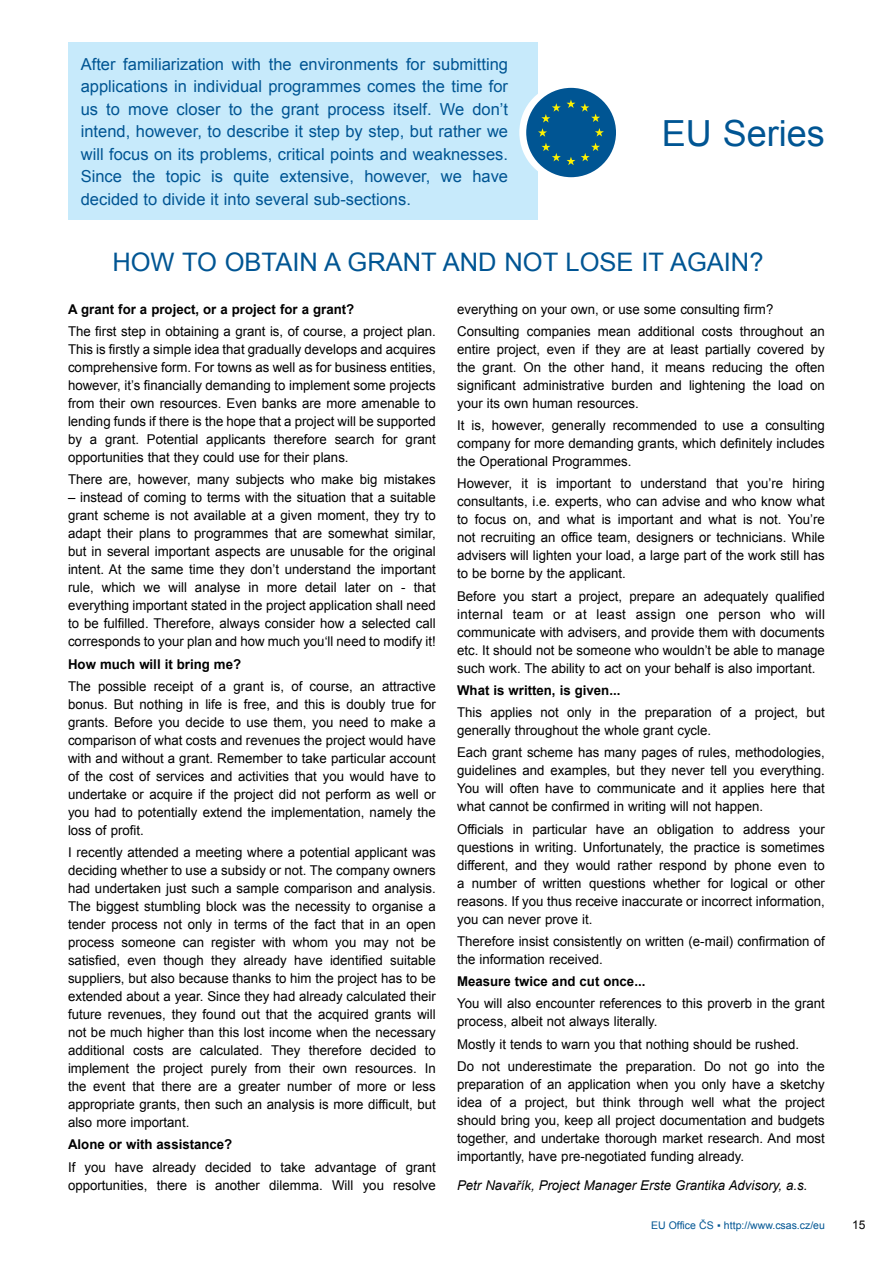
<style>
.page{position:relative;width:893px;height:1263px;background:#fff}
.page>*{position:absolute;margin:0;border:0;box-sizing:border-box;transform-origin:0 0}
.t1{font:36px "Arial";color:#005593}
.t2{font:25.5px "Arial";color:#005593}
.t3{font:16.5px/22.5px "Arial";color:#005593;text-align:justify}
.t4{font:13.5px/18px "Arial";color:#000;text-align:justify}
.t5{font:700 13.5px "Arial";color:#000}
.t6{font:italic 13.5px "Arial";color:#000}
.t7{font:12px "Arial";color:#000}
.t8{font:10.5px "Arial";color:#005593}
</style>
<div class="page">
<div style="left:68px;top:43px;width:470px;height:177px;background:#c7eafb"></div>
<div style="left:519px;top:84px;width:93px;height:97px;background:#fff;border-radius:50%"></div>
<div style="left:526px;top:88px;width:90px;height:89px;background:#005593;border-radius:50%"></div>
<svg style="left:541px;top:143px;width:34px;height:22px"></svg>
<svg style="left:581px;top:143px;width:19px;height:18px"></svg>
<svg style="left:538px;top:99px;width:66px;height:38px"></svg>
<p class="t3" style="left:81px;top:53px;width:429px">After familiarization with the environments for submitting applications in individual programmes comes the time for us to move closer to the grant process itself. We don’t intend, however, to describe it step by step, but rather we will focus on its problems, critical points and weaknesses.<br>Since the topic is quite extensive, however, we have decided to divide it into several sub-sections.</p>
<h1 class="t1" style="left:662px;top:109px;width:165px">EU Series</h1>
<h2 class="t2" style="left:112px;top:245px;width:653px">HOW TO OBTAIN A GRANT AND NOT LOSE IT AGAIN?</h2>
<p class="t5" style="left:68px;top:300px;width:288px">A grant for a project, or a project for a grant?</p>
<p class="t4" style="left:68px;top:322px;width:369px">The first step in obtaining a grant is, of course, a project plan.<br>This is firstly a simple idea that gradually develops and acquires comprehensive form. For towns as well as for business entities, however, it’s financially demanding to implement some projects from their own resources. Even banks are more amenable to lending funds if there is the hope that a project will be supported by a grant. Potential applicants therefore search for grant opportunities that they could use for their plans.</p>
<p class="t4" style="left:68px;top:471px;width:369px">There are, however, many subjects who make big mistakes</p>
<p class="t4" style="left:68px;top:489px;width:369px">– instead of coming to terms with the situation that a suitable grant scheme is not available at a given moment, they try to adapt their plans to programmes that are somewhat similar, but in several important aspects are unusable for the original intent. At the same time they don’t understand the important rule, which we will analyse in more detail later on - that everything important stated in the project application shall need to be fulfilled. Therefore, always consider how a selected call corresponds to your plan and how much you‘ll need to modify it!</p>
<p class="t5" style="left:68px;top:655px;width:175px">How much will it bring me?</p>
<p class="t4" style="left:68px;top:677px;width:369px">The possible receipt of a grant is, of course, an attractive bonus. But nothing in life is free, and this is doubly true for grants. Before you decide to use them, you need to make a comparison of what costs and revenues the project would have with and without a grant. Remember to take particular account of the cost of services and activities that you would have to undertake or acquire if the project did not perform as well or you had to potentially extend the implementation, namely the loss of profit.</p>
<p class="t4" style="left:68px;top:843px;width:369px">I recently attended a meeting where a potential applicant was deciding whether to use a subsidy or not. The company owners had undertaken just such a sample comparison and analysis.<br>The biggest stumbling block was the necessity to organise a tender process not only in terms of the fact that in an open process someone can register with whom you may not be satisfied, even though they already have identified suitable suppliers, but also because thanks to him the project has to be extended about a year. Since they had already calculated their future revenues, they found out that the acquired grants will not be much higher than this lost income when the necessary additional costs are calculated. They therefore decided to implement the project purely from their own resources. In the event that there are a greater number of more or less appropriate grants, then such an analysis is more difficult, but also more important.</p>
<p class="t5" style="left:68px;top:1135px;width:166px">Alone or with assistance?</p>
<p class="t4" style="left:68px;top:1158px;width:369px">If you have already decided to take advantage of grant opportunities, there is another dilemma. Will you resolve</p>
<p class="t4" style="left:457px;top:298px;width:369px;line-height:22.2px">everything on your own, or use some consulting firm?<br>Consulting companies mean additional costs throughout an</p>
<p class="t4" style="left:457px;top:340px;width:369px">entire project, even if they are at least partially covered by the grant. On the other hand, it means reducing the often significant administrative burden and lightening the load on your its own human resources.</p>
<p class="t4" style="left:457px;top:417px;width:369px">It is, however, generally recommended to use a consulting company for more demanding grants, which definitely includes the Operational Programmes.</p>
<p class="t4" style="left:457px;top:475px;width:369px">However, it is important to understand that you’re hiring consultants, i.e. experts, who can advise and who know what to focus on, and what is important and what is not. You’re not recruiting an office team, designers or technicians. While advisers will lighten your load, a large part of the work still has to be borne by the applicant.</p>
<p class="t4" style="left:457px;top:587px;width:369px">Before you start a project, prepare an adequately qualified internal team or at least assign one person who will communicate with advisers, and provide them with documents etc. It should not be someone who wouldn’t be able to manage such work. The ability to act on your behalf is also important.</p>
<p class="t5" style="left:457px;top:681px;width:165px">What is written, is given...</p>
<p class="t4" style="left:457px;top:703px;width:369px">This applies not only in the preparation of a project, but generally throughout the whole grant cycle.</p>
<p class="t4" style="left:457px;top:744px;width:369px">Each grant scheme has many pages of rules, methodologies, guidelines and examples, but they never tell you everything.<br>You will often have to communicate and it applies here that what cannot be confirmed in writing will not happen.</p>
<p class="t4" style="left:457px;top:820px;width:369px">Officials in particular have an obligation to address your questions in writing. Unfortunately, the practice is sometimes different, and they would rather respond by phone even to a number of written questions whether for logical or other reasons. If you thus receive inaccurate or incorrect information, you can never prove it.</p>
<p class="t4" style="left:457px;top:932px;width:369px">Therefore insist consistently on written (e-mail) confirmation of the information received.</p>
<p class="t5" style="left:457px;top:972px;width:190px">Measure twice and cut once...</p>
<p class="t4" style="left:457px;top:995px;width:369px">You will also encounter references to this proverb in the grant process, albeit not always literally.</p>
<p class="t4" style="left:457px;top:1033px;width:369px;line-height:22.2px">Mostly it tends to warn you that nothing should be rushed.<br>Do not underestimate the preparation. Do not go into the</p>
<p class="t4" style="left:457px;top:1075px;width:369px">preparation of an application when you only have a sketchy idea of a project, but think through well what the project should bring you, keep all project documentation and budgets together, and undertake thorough market research. And most importantly, have pre-negotiated funding already.</p>
<p class="t6" style="left:457px;top:1176px;width:352px">Petr Navařík, Project Manager Erste Grantika Advisory, a.s.</p>
<p class="t8" style="left:651px;top:1219px;width:175px">EU Office ČS ▪ http://www.csas.cz/eu</p>
<p class="t7" style="left:852px;top:1217px;width:15px">15</p>
</div>
